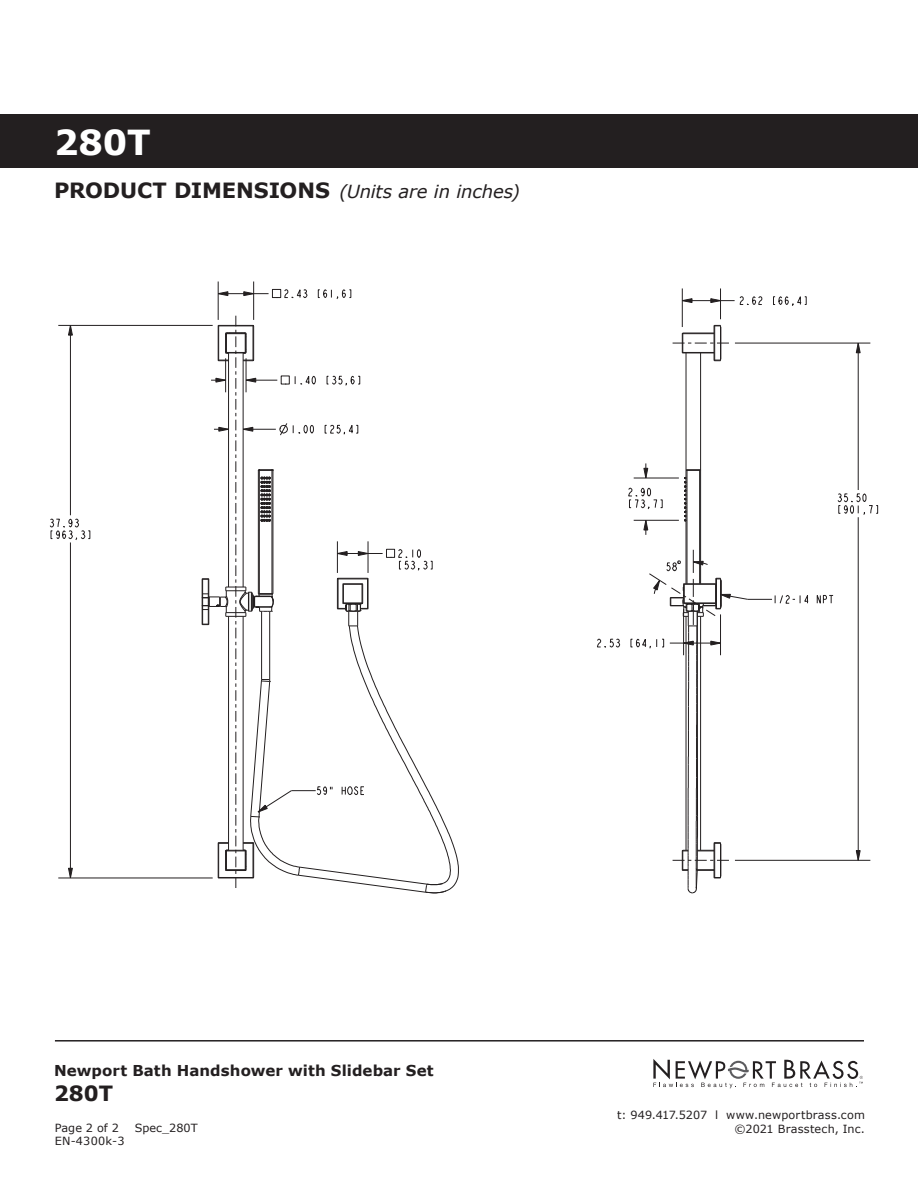
<style>
.page{position:relative;width:918px;height:1188px;background:#fff}
.page>*{position:absolute;margin:0;border:0;box-sizing:border-box;transform-origin:0 0}
.t1{font:700 34.5px "Verdana";color:#fff}
.t2{font:700 21px "Verdana";color:#231f20}
.t3{font:italic 18px "Verdana";letter-spacing:-.01em;color:#231f20}
.t4{font:700 15px "Verdana";letter-spacing:.005em;color:#231f20}
.t5{font:11.25px/13.5px "Verdana";letter-spacing:.015em;color:#231f20;text-align:right}
.s1{font-weight:700;font-style:normal;font-size:21px}
</style>
<div class="page">
<svg style="left:653px;top:1059px;width:210px;height:29px"></svg>
<hr style="left:55px;top:1040px;width:809px;height:2px;background:#231f20">
<div style="left:0;top:114px;width:918px;height:54px;background:#231f20"></div>
<svg style="left:739px;top:296px;width:24px;height:9px"></svg>
<svg style="left:773px;top:296px;width:34px;height:10px"></svg>
<svg style="left:683px;top:298px;width:10px;height:5px"></svg>
<svg style="left:710px;top:298px;width:10px;height:5px"></svg>
<svg style="left:597px;top:638px;width:24px;height:10px"></svg>
<div style="left:272px;top:289px;width:9px;height:9px;border:1px solid #231f20"></div>
<svg style="left:284px;top:289px;width:24px;height:10px"></svg>
<svg style="left:318px;top:289px;width:33px;height:10px"></svg>
<svg style="left:219px;top:291px;width:9px;height:5px"></svg>
<svg style="left:243px;top:291px;width:10px;height:5px"></svg>
<svg style="left:50px;top:518px;width:40px;height:22px"></svg>
<svg style="left:68px;top:326px;width:5px;height:10px"></svg>
<svg style="left:68px;top:868px;width:5px;height:10px"></svg>
<svg style="left:837px;top:493px;width:41px;height:22px"></svg>
<svg style="left:856px;top:342px;width:5px;height:11px"></svg>
<svg style="left:856px;top:850px;width:5px;height:10px"></svg>
<svg style="left:628px;top:487px;width:35px;height:23px"></svg>
<svg style="left:816px;top:594px;width:17px;height:10px"></svg>
<hr style="left:687px;top:470px;width:1px;height:114px;background:#231f20">
<hr style="left:699px;top:470px;width:1px;height:114px;background:#231f20">
<hr style="left:58px;top:878px;width:155px;height:1px;background:#231f20">
<hr style="left:70px;top:325px;width:1px;height:190px;background:#231f20">
<hr style="left:70px;top:542px;width:1px;height:336px;background:#231f20">
<hr style="left:218px;top:282px;width:1px;height:38px;background:#231f20">
<hr style="left:253px;top:282px;width:1px;height:38px;background:#231f20">
<hr style="left:58px;top:325px;width:155px;height:1px;background:#231f20">
<hr style="left:218px;top:293px;width:51px;height:1px;background:#231f20">
<hr style="left:735px;top:860px;width:135px;height:1px;background:#231f20">
<svg style="left:643px;top:521px;width:5px;height:14px"></svg>
<svg style="left:643px;top:463px;width:5px;height:15px"></svg>
<hr style="left:682px;top:288px;width:1px;height:39px;background:#231f20">
<hr style="left:720px;top:288px;width:1px;height:31px;background:#231f20">
<hr style="left:634px;top:520px;width:45px;height:1px;background:#231f20">
<hr style="left:634px;top:478px;width:45px;height:1px;background:#231f20">
<hr style="left:858px;top:343px;width:1px;height:147px;background:#231f20">
<hr style="left:858px;top:517px;width:1px;height:343px;background:#231f20">
<hr style="left:735px;top:343px;width:135px;height:1px;background:#231f20">
<hr style="left:682px;top:300px;width:53px;height:1px;background:#231f20">
<hr style="left:686px;top:353px;width:1px;height:117px;background:#231f20">
<hr style="left:686px;top:470px;width:1px;height:114px;background:#231f20">
<hr style="left:700px;top:353px;width:1px;height:117px;background:#231f20">
<hr style="left:700px;top:470px;width:1px;height:114px;background:#231f20">
<svg style="left:673px;top:325px;width:56px;height:36px"></svg>
<svg style="left:688px;top:470px;width:13px;height:1px"></svg>
<svg style="left:202px;top:316px;width:257px;height:577px"></svg>
<svg style="left:684px;top:477px;width:3px;height:45px"></svg>
<svg style="left:631px;top:550px;width:178px;height:343px"></svg>
<h1 class="t1" style="left:54px;top:120px;width:98px">280T</h1>
<h3 class="t3" style="left:54px;top:180px;width:467px"><span class="s1">PRODUCT DIMENSIONS</span> (Units are in inches)</h3>
<h3 class="t4" style="left:54px;top:1061px;width:381px">Newport Bath Handshower with Slidebar Set</h3>
<h2 class="t2" style="left:54px;top:1079px;width:61px">280T</h2>
<p class="t5" style="left:55px;top:1121px;width:66px">Page 2 of 2</p>
<p class="t5" style="left:135px;top:1121px;width:64px">Spec_280T</p>
<p class="t5" style="left:55px;top:1135px;width:71px">EN-4300k-3</p>
<p class="t5" style="left:617px;top:1109px;width:249px">t: 949.417.5207 l www.newportbrass.com ©2021 Brasstech, Inc.</p>
</div>
